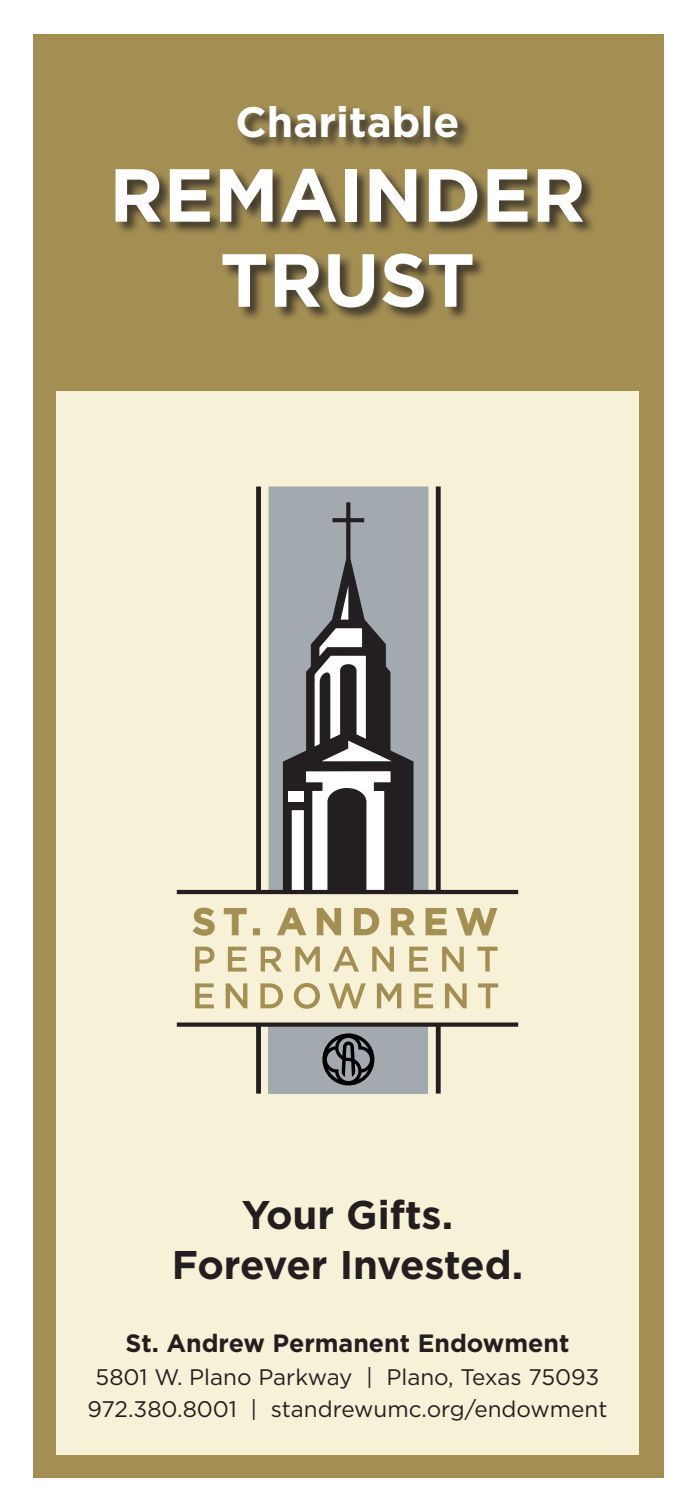
<style>
.page{position:relative;width:695px;height:1511px;background:#fff}
.page>*{position:absolute;margin:0;border:0;box-sizing:border-box;transform-origin:0 0}
.t1{font:700 75px/85px "Gotham";color:#fff;text-align:center}
.t2{font:700 42.5px "Gotham";color:#fff}
.t3{font:700 40px "Gotham";color:#231f20}
.t4{font:700 25px "Gotham";color:#231f20}
.t5{font:22.5px "Gotham";color:#231f20}
</style>
<div class="page">
<div style="left:34px;top:34px;width:630px;height:1442px;background:#a48f53"></div>
<div style="left:56px;top:392px;width:583px;height:1062px;background:#f7f1d7"></div>
<div style="left:115px;top:105px;width:482px;height:217px;background:#231f20;opacity:.75"></div>
<svg style="left:177px;top:486px;width:341px;height:408px"></svg>
<svg style="left:177px;top:1022px;width:341px;height:71px"></svg>
<svg style="left:193px;top:907px;width:22px;height:28px"></svg>
<svg style="left:224px;top:908px;width:22px;height:27px"></svg>
<div style="left:253px;top:928px;width:7px;height:7px;background:#a48f53;border:1px solid #a48f53"></div>
<svg style="left:277px;top:907px;width:29px;height:28px"></svg>
<svg style="left:317px;top:908px;width:24px;height:27px"></svg>
<svg style="left:354px;top:908px;width:25px;height:27px"></svg>
<svg style="left:391px;top:908px;width:24px;height:27px"></svg>
<svg style="left:425px;top:908px;width:21px;height:27px"></svg>
<svg style="left:456px;top:907px;width:41px;height:28px"></svg>
<svg style="left:195px;top:946px;width:19px;height:25px"></svg>
<svg style="left:228px;top:946px;width:18px;height:25px"></svg>
<svg style="left:261px;top:946px;width:21px;height:25px"></svg>
<svg style="left:295px;top:946px;width:25px;height:25px"></svg>
<svg style="left:333px;top:946px;width:26px;height:25px"></svg>
<svg style="left:372px;top:946px;width:22px;height:25px"></svg>
<svg style="left:409px;top:946px;width:19px;height:25px"></svg>
<svg style="left:442px;top:946px;width:22px;height:25px"></svg>
<svg style="left:477px;top:946px;width:20px;height:25px"></svg>
<svg style="left:195px;top:983px;width:19px;height:25px"></svg>
<svg style="left:226px;top:983px;width:21px;height:25px"></svg>
<svg style="left:260px;top:983px;width:23px;height:25px"></svg>
<svg style="left:294px;top:983px;width:26px;height:25px"></svg>
<svg style="left:328px;top:983px;width:38px;height:25px"></svg>
<svg style="left:377px;top:983px;width:24px;height:25px"></svg>
<svg style="left:414px;top:983px;width:19px;height:25px"></svg>
<svg style="left:445px;top:983px;width:22px;height:25px"></svg>
<svg style="left:478px;top:983px;width:20px;height:25px"></svg>
<p class="t2" style="left:235px;top:93px;width:225px">Charitable</p>
<p class="t1" style="left:109px;top:152px;width:478px">REMAINDER<br>TRUST</p>
<p class="t3" style="left:242px;top:1188px;width:213px">Your Gifts.</p>
<p class="t3" style="left:172px;top:1238px;width:353px">Forever Invested.</p>
<p class="t4" style="left:125px;top:1326px;width:445px">St. Andrew Permanent Endowment</p>
<p class="t5" style="left:96px;top:1361px;width:505px">5801 W. Plano Parkway | Plano, Texas 75093</p>
<p class="t5" style="left:87px;top:1394px;width:522px">972.380.8001 | standrewumc.org/endowment</p>
</div>
